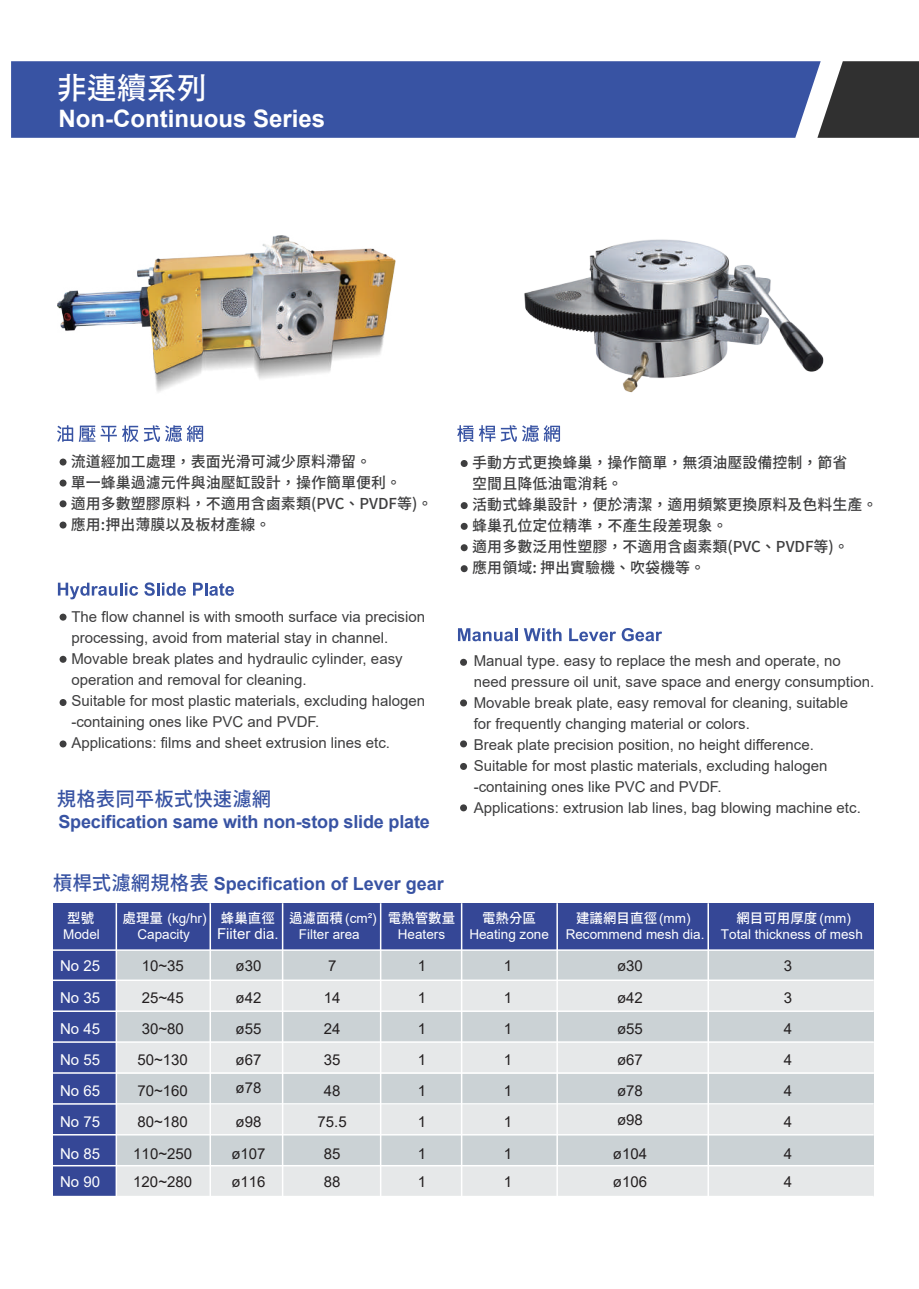
<style>
.page{position:relative;width:919px;height:1289px;background:#fff}
.page>*{position:absolute;margin:0;border:0;box-sizing:border-box;transform-origin:0 0}
.t1{font:30px "Gen Seki Gothic TW M";color:#fff}
.t2{font:700 24px "Arial";color:#fff}
.t3{font:19.5px "Gen Seki Gothic TW M";color:#3853a3}
.t4{font:700 18px "Arial";letter-spacing:-.01em;color:#3853a3}
.t5{font:15px/21px "Arial";color:#3e3e3f}
.t6{font:15px/21px "Gen Seki Gothic TW M";color:#3e3e3f}
.t7{font:15px/28.3px "Arial";color:#231f20}
.t8{font:15px "Arial";color:#fff}
.t9{font:13.5px "Arial";color:#fff}
.t10{font:13.5px "Gen Seki Gothic TW M";color:#fff}
.s1{font-family:"Gen Seki Gothic TW M";font-weight:400;font-size:19.5px}
.s2{font-family:"Arial"}
</style>
<div class="page">
<svg style="left:60px;top:458px;width:7px;height:7px"></svg>
<svg style="left:60px;top:479px;width:7px;height:7px"></svg>
<svg style="left:60px;top:500px;width:7px;height:7px"></svg>
<svg style="left:60px;top:521px;width:7px;height:7px"></svg>
<svg style="left:57px;top:425px;width:16px;height:17px"></svg>
<svg style="left:79px;top:425px;width:124px;height:17px"></svg>
<svg style="left:60px;top:613px;width:7px;height:7px"></svg>
<svg style="left:60px;top:655px;width:7px;height:7px"></svg>
<svg style="left:60px;top:699px;width:7px;height:7px"></svg>
<svg style="left:60px;top:740px;width:7px;height:7px"></svg>
<svg style="left:58px;top:582px;width:80px;height:17px"></svg>
<svg style="left:144px;top:582px;width:42px;height:13px"></svg>
<svg style="left:193px;top:582px;width:41px;height:13px"></svg>
<img style="left:57px;top:235px;width:338px;height:157px">
<svg style="left:457px;top:425px;width:16px;height:17px"></svg>
<svg style="left:479px;top:425px;width:81px;height:17px"></svg>
<svg style="left:460px;top:460px;width:7px;height:7px"></svg>
<svg style="left:460px;top:523px;width:7px;height:7px"></svg>
<svg style="left:460px;top:502px;width:7px;height:7px"></svg>
<svg style="left:460px;top:544px;width:7px;height:7px"></svg>
<svg style="left:460px;top:565px;width:7px;height:7px"></svg>
<svg style="left:458px;top:628px;width:59px;height:13px"></svg>
<svg style="left:523px;top:628px;width:38px;height:13px"></svg>
<svg style="left:569px;top:628px;width:93px;height:13px"></svg>
<svg style="left:460px;top:658px;width:7px;height:7px"></svg>
<svg style="left:460px;top:699px;width:7px;height:7px"></svg>
<svg style="left:460px;top:740px;width:7px;height:7px"></svg>
<svg style="left:460px;top:763px;width:7px;height:7px"></svg>
<svg style="left:460px;top:804px;width:7px;height:7px"></svg>
<img style="left:524px;top:239px;width:300px;height:154px">
<svg style="left:820px;top:61px;width:98px;height:77px;background:#464646"></svg>
<div style="left:11px;top:61px;width:809px;height:77px;background:#3853a3"></div>
<div style="left:116px;top:943px;width:757px;height:253px;background:#e6e8e9"></div>
<div style="left:116px;top:950px;width:757px;height:30px;background:#cbd2d5"></div>
<div style="left:116px;top:1011px;width:757px;height:30px;background:#cbd2d5"></div>
<div style="left:116px;top:1074px;width:757px;height:30px;background:#cbd2d5"></div>
<div style="left:116px;top:1134px;width:757px;height:30px;background:#cbd2d5"></div>
<div style="left:53px;top:950px;width:63px;height:246px;background:#354796"></div>
<div style="left:53px;top:903px;width:820px;height:47px;background:#354796"></div>
<hr style="left:53px;top:1195px;width:820px;height:2px;background:#fff">
<hr style="left:53px;top:1164px;width:820px;height:2px;background:#fff">
<hr style="left:53px;top:1133px;width:820px;height:2px;background:#fff">
<hr style="left:53px;top:1103px;width:820px;height:1px;background:#fff">
<hr style="left:53px;top:1072px;width:820px;height:1px;background:#fff">
<hr style="left:53px;top:1041px;width:820px;height:1px;background:#fff">
<hr style="left:53px;top:1010px;width:820px;height:1px;background:#fff">
<hr style="left:53px;top:979px;width:820px;height:2px;background:#fff">
<hr style="left:53px;top:949px;width:820px;height:1px;background:#fff">
<hr style="left:707px;top:903px;width:2px;height:294px;background:#fff">
<hr style="left:556px;top:903px;width:2px;height:294px;background:#fff">
<hr style="left:461px;top:903px;width:1px;height:294px;background:#fff">
<hr style="left:380px;top:903px;width:1px;height:294px;background:#fff">
<hr style="left:282px;top:903px;width:1px;height:294px;background:#fff">
<hr style="left:209px;top:903px;width:2px;height:294px;background:#fff">
<hr style="left:116px;top:903px;width:1px;height:325px;background:#fff">
<h1 class="t1" style="left:57px;top:71px;width:152px">非連續系列</h1>
<h2 class="t2" style="left:58px;top:102px;width:268px">Non-Continuous Series</h2>
<p class="t6" style="left:71px;top:451px;width:363px">流道經加工處理，表面光滑可減少原料滯留。<br>單一蜂巢過濾元件與油壓缸設計，操作簡單便利。<br>適用多數塑膠原料，不適用含鹵素類(PVC、PVDF等)。應用:押出薄膜以及板材產線。</p>
<p class="t5" style="left:71px;top:606px;width:355px">The flow channel is with smooth surface via precision processing, avoid from material stay in channel.<br>Movable break plates and hydraulic cylinder, easy operation and removal for cleaning.<br>Suitable for most plastic materials, excluding halogen -containing ones like PVC and PVDF.<br>Applications: films and sheet extrusion lines etc.</p>
<h3 class="t3" style="left:57px;top:787px;width:216px">規格表同平板式快速濾網</h3>
<p class="t4" style="left:58px;top:809px;width:373px">Specification same with non-stop slide plate</p>
<p class="t4" style="left:53px;top:871px;width:392px"><span class="s1">槓桿式濾網規格表</span> Specification of Lever gear</p>
<p class="t6" style="left:472px;top:453px;width:407px">手動方式更換蜂巢，操作簡單，無須油壓設備控制，節省<br>空間且降低油電消耗。<br>活動式蜂巢設計，便於淸潔，適用頻繁更換原料及色料生產。蜂巢孔位定位精準，不產生段差現象。<br>適用多數泛用性塑膠，不適用含鹵素類(PVC、PVDF等)。<br>應用領域: 押出實驗機、吹袋機等。</p>
<p class="t5" style="left:473px;top:650px;width:402px">Manual type. easy to replace the mesh and operate, no need pressure oil unit, save space and energy consumption.<br>Movable break plate, easy removal for cleaning, suitable<br>for frequently changing material or colors.<br>Break plate precision position, no height difference.<br>Suitable for most plastic materials, excluding halogen -containing ones like PVC and PVDF.</p>
<p class="t5" style="left:473px;top:797px;width:388px">Applications: extrusion lab lines, bag blowing machine etc.</p>
<p class="t10" style="left:67px;top:910px;width:28px">型號</p>
<p class="t10" style="left:122px;top:910px;width:334px">處理量 <span class="s2">(kg/hr)</span> 蜂巢直徑 過濾面積 <span class="s2">(cm²)</span> 電熱管數量</p>
<p class="t10" style="left:482px;top:910px;width:55px">電熱分區</p>
<p class="t10" style="left:576px;top:910px;width:116px">建議網目直徑<span class="s2">(mm)</span></p>
<p class="t10" style="left:736px;top:910px;width:116px">網目可用厚度 <span class="s2">(mm)</span></p>
<p class="t9" style="left:63px;top:924px;width:38px">Model</p>
<p class="t9" style="left:137px;top:924px;width:54px">Capacity</p>
<p class="t8" style="left:217px;top:923px;width:63px">Fiiter dia.</p>
<p class="t9" style="left:299px;top:924px;width:62px">Filter area</p>
<p class="t9" style="left:398px;top:924px;width:49px">Heaters</p>
<p class="t9" style="left:469px;top:924px;width:395px">Heating zone Recommend mesh dia. Total thickness of mesh</p>
<p class="t8" style="left:60px;top:955px;width:42px">No 25</p>
<p class="t7" style="left:142px;top:951px;width:44px">10~35</p>
<p class="t7" style="left:235px;top:951px;width:27px">ø30</p>
<p class="t7" style="left:328px;top:951px;width:10px">7</p>
<p class="t7" style="left:418px;top:951px;width:10px">1</p>
<p class="t7" style="left:503px;top:951px;width:10px">1</p>
<p class="t7" style="left:617px;top:951px;width:27px">ø30</p>
<p class="t7" style="left:783px;top:951px;width:10px">3</p>
<p class="t8" style="left:60px;top:986px;width:42px">No 35</p>
<p class="t7" style="left:142px;top:982px;width:44px">25~45</p>
<p class="t7" style="left:235px;top:982px;width:27px">ø42</p>
<p class="t7" style="left:324px;top:982px;width:18px">14</p>
<p class="t7" style="left:418px;top:982px;width:10px">1</p>
<p class="t7" style="left:503px;top:982px;width:10px">1</p>
<p class="t7" style="left:617px;top:982px;width:27px">ø42</p>
<p class="t7" style="left:783px;top:982px;width:10px">3</p>
<p class="t8" style="left:60px;top:1018px;width:42px">No 45</p>
<p class="t7" style="left:142px;top:1014px;width:44px">30~80</p>
<p class="t7" style="left:235px;top:1014px;width:27px">ø55</p>
<p class="t7" style="left:324px;top:1014px;width:18px">24</p>
<p class="t7" style="left:418px;top:1014px;width:10px">1</p>
<p class="t7" style="left:503px;top:1014px;width:10px">1</p>
<p class="t7" style="left:617px;top:1014px;width:27px">ø55</p>
<p class="t7" style="left:783px;top:1014px;width:10px">4</p>
<p class="t8" style="left:60px;top:1049px;width:42px">No 55</p>
<p class="t7" style="left:137px;top:1045px;width:52px">50~130</p>
<p class="t7" style="left:235px;top:1045px;width:27px">ø67 ø78</p>
<p class="t7" style="left:324px;top:1045px;width:18px">35</p>
<p class="t7" style="left:418px;top:1045px;width:10px">1</p>
<p class="t7" style="left:503px;top:1045px;width:10px">1</p>
<p class="t7" style="left:617px;top:1045px;width:27px">ø67</p>
<p class="t7" style="left:783px;top:1045px;width:10px">4</p>
<p class="t8" style="left:60px;top:1080px;width:42px">No 65</p>
<p class="t7" style="left:137px;top:1076px;width:52px">70~160</p>
<p class="t7" style="left:324px;top:1076px;width:18px">48</p>
<p class="t7" style="left:418px;top:1076px;width:10px">1</p>
<p class="t7" style="left:503px;top:1076px;width:10px">1</p>
<p class="t7" style="left:617px;top:1076px;width:27px">ø78 ø98</p>
<p class="t7" style="left:783px;top:1076px;width:10px">4</p>
<p class="t8" style="left:60px;top:1111px;width:42px">No 75</p>
<p class="t7" style="left:137px;top:1107px;width:52px">80~180</p>
<p class="t7" style="left:235px;top:1107px;width:27px">ø98</p>
<p class="t7" style="left:317px;top:1107px;width:31px">75.5</p>
<p class="t7" style="left:418px;top:1107px;width:10px">1</p>
<p class="t7" style="left:503px;top:1107px;width:10px">1</p>
<p class="t7" style="left:783px;top:1107px;width:10px">4</p>
<p class="t8" style="left:60px;top:1143px;width:42px">No 85</p>
<p class="t7" style="left:133px;top:1139px;width:60px">110~250</p>
<p class="t7" style="left:231px;top:1139px;width:36px">ø107</p>
<p class="t7" style="left:324px;top:1139px;width:18px">85</p>
<p class="t7" style="left:418px;top:1139px;width:10px">1</p>
<p class="t7" style="left:503px;top:1139px;width:10px">1</p>
<p class="t7" style="left:613px;top:1139px;width:36px">ø104</p>
<p class="t7" style="left:783px;top:1139px;width:10px">4</p>
<p class="t8" style="left:60px;top:1171px;width:42px">No 90</p>
<p class="t7" style="left:133px;top:1167px;width:60px">120~280</p>
<p class="t7" style="left:231px;top:1167px;width:36px">ø116</p>
<p class="t7" style="left:324px;top:1167px;width:18px">88</p>
<p class="t7" style="left:418px;top:1167px;width:10px">1</p>
<p class="t7" style="left:503px;top:1167px;width:10px">1</p>
<p class="t7" style="left:613px;top:1167px;width:36px">ø106</p>
<p class="t7" style="left:783px;top:1167px;width:10px">4</p>
</div>
